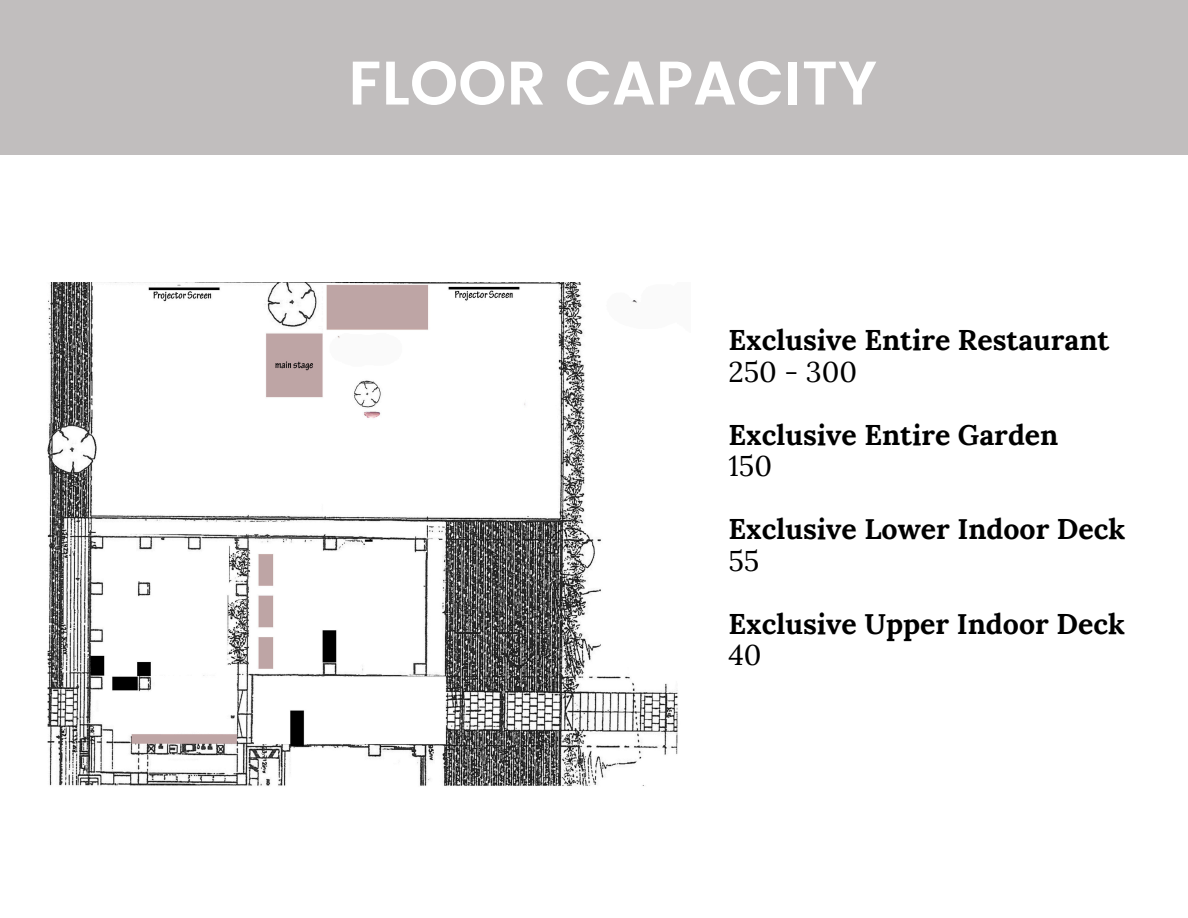
<style>
.page{position:relative;width:1188px;height:918px;background:#fff}
.page>*{position:absolute;margin:0;border:0;box-sizing:border-box;transform-origin:0 0}
.t1{font:600 61.5px "Poppins";color:#fff}
.t2{font:700 28.5px "Lora";color:#000}
.t3{font:28.5px "Lora";color:#000}
</style>
<div class="page">
<div style="left:0;top:0;width:1188px;height:154px;background:#c1bebe"></div>
<img style="left:47px;top:282px;width:631px;height:504px">
<p class="t1" style="left:348px;top:47px;width:531px">FLOOR CAPACITY</p>
<p class="t2" style="left:728px;top:322px;width:382px">Exclusive Entire Restaurant</p>
<p class="t3" style="left:728px;top:353px;width:130px">250 - 300</p>
<p class="t2" style="left:728px;top:416px;width:331px">Exclusive Entire Garden</p>
<p class="t3" style="left:728px;top:448px;width:45px">150</p>
<p class="t2" style="left:728px;top:511px;width:399px">Exclusive Lower Indoor Deck</p>
<p class="t3" style="left:728px;top:542px;width:33px">55</p>
<p class="t2" style="left:728px;top:605px;width:398px">Exclusive Upper Indoor Deck</p>
<p class="t3" style="left:728px;top:637px;width:35px">40</p>
</div>
